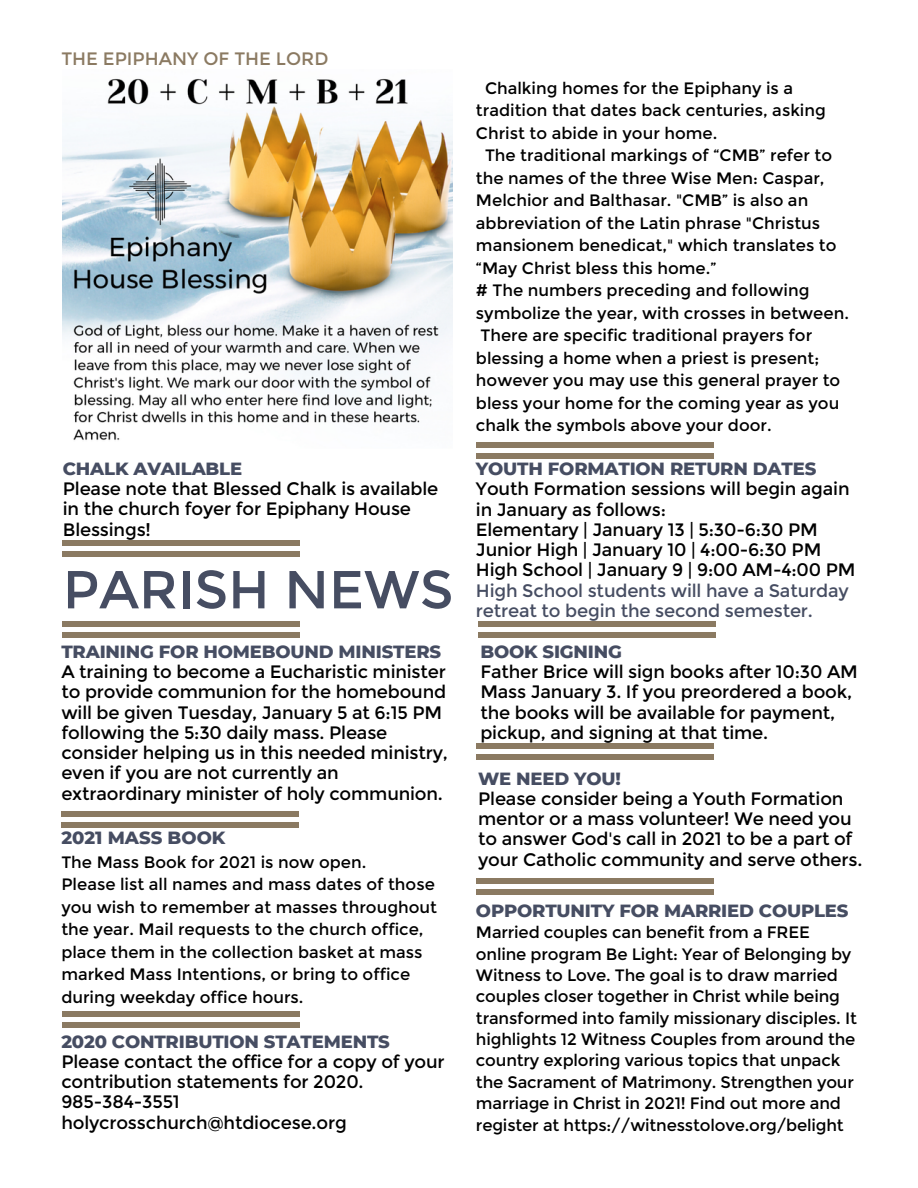
<style>
.page{position:relative;width:918px;height:1188px;background:#fff}
.page>*{position:absolute;margin:0;border:0;box-sizing:border-box;transform-origin:0 0}
.t1{font:53.4px "Montserrat";color:#464d62}
.t2{font:18px/20.2px "Montserrat";letter-spacing:-.01em;color:#000}
.t3{font:800 18px "Montserrat";letter-spacing:-.01em;color:#464d62}
.t4{font:18px/20.2px "Montserrat";letter-spacing:-.01em;color:#464d62}
.t5{font:18px "Montserrat";color:#8b7a62}
.t6{font:16.5px/22.5px "Montserrat";color:#000}
</style>
<div class="page">
<div style="left:63px;top:1023px;width:237px;height:5px;background:#8b7a62"></div>
<div style="left:63px;top:1011px;width:237px;height:5px;background:#8b7a62"></div>
<div style="left:61px;top:822px;width:238px;height:6px;background:#8b7a62"></div>
<div style="left:61px;top:811px;width:238px;height:5px;background:#8b7a62"></div>
<img style="left:63px;top:78px;width:389px;height:363px">
<div style="left:63px;top:552px;width:237px;height:5px;background:#8b7a62"></div>
<div style="left:63px;top:540px;width:237px;height:5px;background:#8b7a62"></div>
<div style="left:63px;top:633px;width:237px;height:5px;background:#8b7a62"></div>
<div style="left:63px;top:622px;width:237px;height:5px;background:#8b7a62"></div>
<div style="left:476px;top:454px;width:237px;height:5px;background:#8b7a62"></div>
<div style="left:476px;top:443px;width:237px;height:5px;background:#8b7a62"></div>
<div style="left:476px;top:890px;width:237px;height:5px;background:#8b7a62"></div>
<div style="left:476px;top:879px;width:237px;height:5px;background:#8b7a62"></div>
<div style="left:476px;top:755px;width:237px;height:5px;background:#8b7a62"></div>
<div style="left:476px;top:743px;width:237px;height:6px;background:#8b7a62"></div>
<div style="left:478px;top:633px;width:237px;height:5px;background:#8b7a62"></div>
<div style="left:478px;top:622px;width:237px;height:5px;background:#8b7a62"></div>
<p class="t5" style="left:61px;top:47px;width:269px">THE EPIPHANY OF THE LORD</p>
<p class="t3" style="left:63px;top:458px;width:181px">CHALK AVAILABLE</p>
<p class="t2" style="left:63px;top:479px;width:377px">Please note that Blessed Chalk is available in the church foyer for Epiphany House<br>Blessings!</p>
<p class="t1" style="left:63px;top:557px;width:392px">PARISH NEWS</p>
<p class="t3" style="left:61px;top:640px;width:381px">TRAINING FOR HOMEBOUND MINISTERS</p>
<p class="t2" style="left:61px;top:661px;width:388px">A training to become a Eucharistic minister to provide communion for the homebound will be given Tuesday, January 5 at 6:15 PM following the 5:30 daily mass. Please consider helping us in this needed ministry, even if you are not currently an extraordinary minister of holy communion.</p>
<p class="t3" style="left:61px;top:827px;width:166px">2021 MASS BOOK</p>
<p class="t6" style="left:61px;top:850px;width:307px">The Mass Book for 2021 is now open.</p>
<p class="t6" style="left:61px;top:873px;width:377px">Please list all names and mass dates of those you wish to remember at masses throughout the year. Mail requests to the church office, place them in the collection basket at mass marked Mass Intentions, or bring to office during weekday office hours.</p>
<p class="t3" style="left:61px;top:1030px;width:330px">2020 CONTRIBUTION STATEMENTS</p>
<p class="t2" style="left:61px;top:1051px;width:385px">Please contact the office for a copy of your contribution statements for 2020.</p>
<p class="t2" style="left:61px;top:1092px;width:120px">985-384-3551</p>
<p class="t2" style="left:61px;top:1112px;width:287px">holycrosschurch@htdiocese.org</p>
<p class="t6" style="left:476px;top:77px;width:351px;text-indent:9px">Chalking homes for the Epiphany is a tradition that dates back centuries, asking<br>Christ to abide in your home.</p>
<p class="t6" style="left:476px;top:144px;width:362px;text-indent:9px">The traditional markings of “CMB” refer to the names of the three Wise Men: Caspar, Melchior and Balthasar. "CMB” is also an abbreviation of the Latin phrase "Christus mansionem benedicat," which translates to “May Christ bless this home.”</p>
<p class="t6" style="left:476px;top:279px;width:374px"># The numbers preceding and following symbolize the year, with crosses in between.</p>
<p class="t6" style="left:476px;top:324px;width:366px">There are specific traditional prayers for blessing a home when a priest is present; however you may use this general prayer to bless your home for the coming year as you chalk the symbols above your door.</p>
<p class="t3" style="left:476px;top:458px;width:342px">YOUTH FORMATION RETURN DATES</p>
<p class="t2" style="left:476px;top:479px;width:375px">Youth Formation sessions will begin again in January as follows:</p>
<p class="t2" style="left:476px;top:519px;width:343px">Elementary | January 13 | 5:30-6:30 PM</p>
<p class="t2" style="left:476px;top:540px;width:347px">Junior High | January 10 | 4:00-6:30 PM</p>
<p class="t2" style="left:476px;top:560px;width:381px">High School | January 9 | 9:00 AM-4:00 PM</p>
<p class="t4" style="left:476px;top:580px;width:374px">High School students will have a Saturday retreat to begin the second semester.</p>
<p class="t3" style="left:480px;top:640px;width:143px">BOOK SIGNING</p>
<p class="t2" style="left:480px;top:661px;width:379px">Father Brice will sign books after 10:30 AM Mass January 3. If you preordered a book, the books will be available for payment, pickup, and signing at that time.</p>
<p class="t3" style="left:478px;top:767px;width:144px">WE NEED YOU!</p>
<p class="t2" style="left:478px;top:788px;width:386px">Please consider being a Youth Formation mentor or a mass volunteer! We need you to answer God's call in 2021 to be a part of your Catholic community and serve others.</p>
<p class="t3" style="left:476px;top:899px;width:374px">OPPORTUNITY FOR MARRIED COUPLES</p>
<p class="t6" style="left:476px;top:922px;width:382px;line-height:21.3px">Married couples can benefit from a FREE online program Be Light: Year of Belonging by Witness to Love. The goal is to draw married couples closer together in Christ while being transformed into family missionary disciples. It highlights 12 Witness Couples from around the country exploring various topics that unpack the Sacrament of Matrimony. Strengthen your marriage in Christ in 2021! Find out more and register at https://witnesstolove.org/belight</p>
</div>
